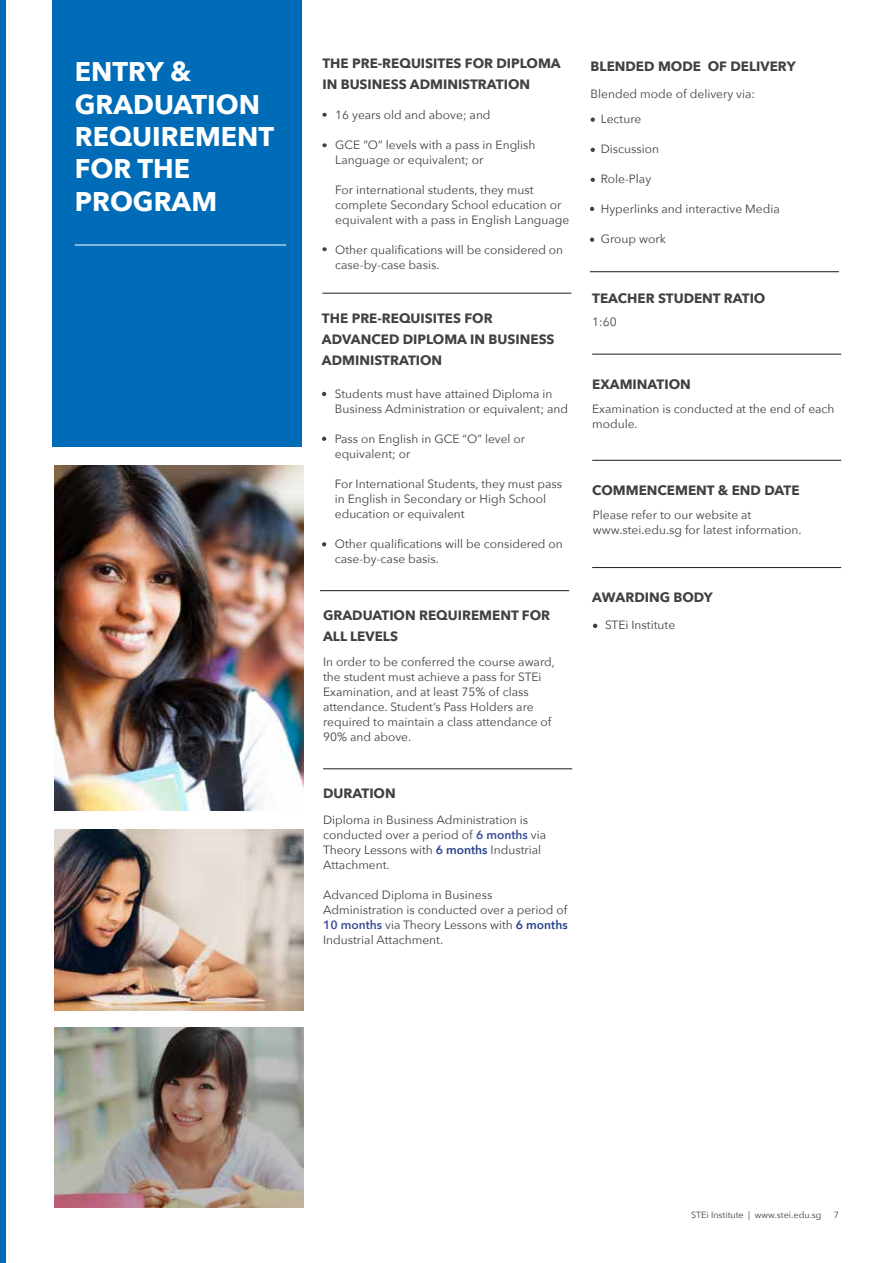
<style>
.page{position:relative;width:893px;height:1263px;background:#fff}
.page>*{position:absolute;margin:0;border:0;box-sizing:border-box;transform-origin:0 0}
.t1{font:700 27px/32.4px "Avenir Next";color:#fff}
.t2{font:700 13.5px/21px "Avenir Next";color:#414042}
.t3{font:12px/15px "Avenir Next";color:#414042}
.t4{font:9px "Avenir Next";color:#414042}
.s1{font-weight:600;color:#3b4d96}
.s2{font-weight:600;color:#26418d}
</style>
<div class="page">
<div style="left:0;top:0;width:5px;height:1263px;background:#006cb7"></div>
<svg style="left:322px;top:113px;width:5px;height:4px"></svg>
<svg style="left:591px;top:117px;width:4px;height:5px"></svg>
<svg style="left:591px;top:148px;width:4px;height:4px"></svg>
<svg style="left:591px;top:178px;width:4px;height:4px"></svg>
<hr style="left:322px;top:293px;width:249px;height:1px;background:#1a1a1a">
<hr style="left:592px;top:354px;width:249px;height:1px;background:#1a1a1a">
<hr style="left:592px;top:460px;width:249px;height:1px;background:#1a1a1a">
<hr style="left:592px;top:567px;width:249px;height:1px;background:#1a1a1a">
<hr style="left:320px;top:590px;width:249px;height:1px;background:#1a1a1a">
<div style="left:53px;top:0;width:249px;height:447px;background:#006cb7"></div>
<hr style="left:75px;top:245px;width:211px;height:1px;background:#fff">
<img style="left:54px;top:466px;width:249px;height:344px">
<img style="left:54px;top:829px;width:249px;height:181px">
<img style="left:54px;top:1027px;width:249px;height:180px">
<svg style="left:593px;top:624px;width:4px;height:4px"></svg>
<svg style="left:590px;top:207px;width:4px;height:4px"></svg>
<svg style="left:590px;top:237px;width:4px;height:5px"></svg>
<svg style="left:322px;top:392px;width:4px;height:4px"></svg>
<svg style="left:322px;top:437px;width:4px;height:4px"></svg>
<svg style="left:322px;top:542px;width:4px;height:4px"></svg>
<hr style="left:323px;top:768px;width:249px;height:1px;background:#1a1a1a">
<hr style="left:590px;top:271px;width:249px;height:1px;background:#1a1a1a">
<svg style="left:322px;top:143px;width:5px;height:4px"></svg>
<svg style="left:322px;top:247px;width:5px;height:4px"></svg>
<h1 class="t1" style="left:75px;top:55px;width:201px">ENTRY &amp;<br>GRADUATION<br>REQUIREMENT<br>FOR THE<br>PROGRAM</h1>
<p class="t2" style="left:322px;top:52px;width:240px">THE PRE-REQUISITES FOR DIPLOMA<br>IN BUSINESS ADMINISTRATION</p>
<p class="t3" style="left:335px;top:107px;width:157px">16 years old and above; and</p>
<p class="t3" style="left:335px;top:137px;width:202px">GCE “O” levels with a pass in English<br>Language or equivalent; or</p>
<p class="t3" style="left:335px;top:182px;width:236px">For international students, they must complete Secondary School education or equivalent with a pass in English Language</p>
<p class="t3" style="left:335px;top:242px;width:230px">Other qualifications will be considered on case-by-case basis.</p>
<p class="t2" style="left:322px;top:307px;width:234px">THE PRE-REQUISITES FOR<br>ADVANCED DIPLOMA IN BUSINESS<br>ADMINISTRATION</p>
<p class="t3" style="left:335px;top:386px;width:235px">Students must have attained Diploma in<br>Business Administration or equivalent; and</p>
<p class="t3" style="left:335px;top:431px;width:192px">Pass on English in GCE “O” level or equivalent; or</p>
<p class="t3" style="left:335px;top:476px;width:229px">For International Students, they must pass in English in Secondary or High School education or equivalent</p>
<p class="t3" style="left:335px;top:536px;width:230px">Other qualifications will be considered on case-by-case basis.</p>
<p class="t2" style="left:323px;top:605px;width:229px">GRADUATION REQUIREMENT FOR<br>ALL LEVELS</p>
<p class="t3" style="left:323px;top:654px;width:233px">In order to be conferred the course award, the student must achieve a pass for STEi Examination, and at least 75% of class attendance. Student’s Pass Holders are required to maintain a class attendance of 90% and above.</p>
<p class="t2" style="left:323px;top:783px;width:74px">DURATION</p>
<p class="t3" style="left:323px;top:812px;width:224px">Diploma in Business Administration is conducted over a period of <span class="s1">6 months</span> via<br>Theory Lessons with <span class="s2">6 months</span> Industrial<br>Attachment.</p>
<p class="t3" style="left:323px;top:887px;width:246px">Advanced Diploma in Business Administration is conducted over a period of <span class="s1">10 months</span> via Theory Lessons with <span class="s2">6 months </span>Industrial Attachment.</p>
<p class="t2" style="left:591px;top:55px;width:207px">BLENDED MODE OF DELIVERY</p>
<p class="t3" style="left:591px;top:86px;width:166px">Blended mode of delivery via:</p>
<p class="t3" style="left:601px;top:111px;width:42px">Lecture</p>
<p class="t3" style="left:601px;top:141px;width:60px">Discussion</p>
<p class="t3" style="left:601px;top:171px;width:52px">Role-Play</p>
<p class="t3" style="left:601px;top:201px;width:180px">Hyperlinks and interactive Media</p>
<p class="t3" style="left:601px;top:231px;width:67px">Group work</p>
<p class="t2" style="left:592px;top:287px;width:175px">TEACHER STUDENT RATIO</p>
<p class="t3" style="left:592px;top:314px;width:26px">1:60</p>
<p class="t2" style="left:592px;top:374px;width:100px">EXAMINATION</p>
<p class="t3" style="left:592px;top:401px;width:244px">Examination is conducted at the end of each module.</p>
<p class="t2" style="left:592px;top:480px;width:209px">COMMENCEMENT &amp; END DATE</p>
<p class="t3" style="left:593px;top:507px;width:210px">Please refer to our website at www.stei.edu.sg for latest information.</p>
<p class="t2" style="left:592px;top:587px;width:122px">AWARDING BODY</p>
<p class="t3" style="left:605px;top:617px;width:72px">STEi Institute</p>
<p class="t4" style="left:691px;top:1207px;width:132px">STEi Institute | www.stei.edu.sg</p>
<p class="t4" style="left:834px;top:1207px;width:7px">7</p>
</div>
